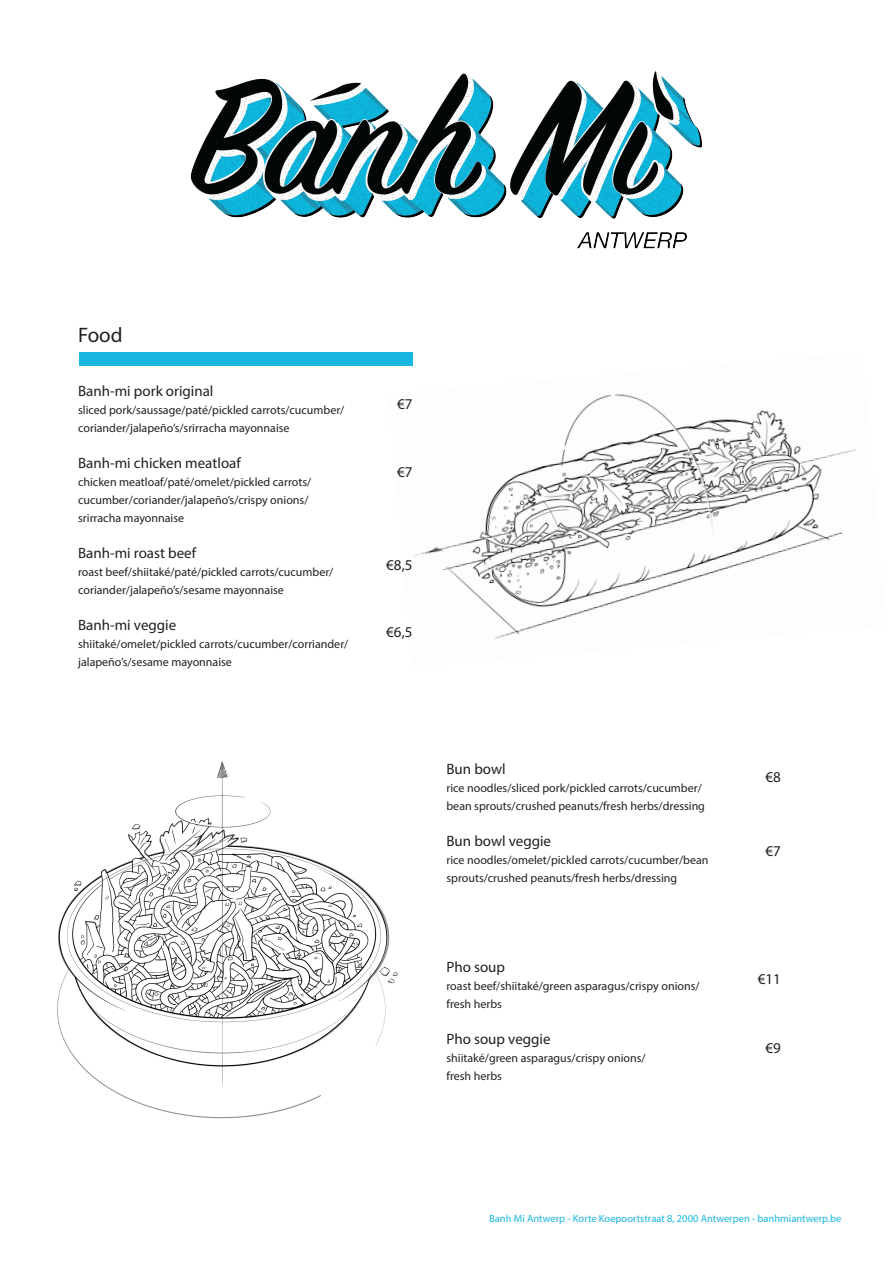
<style>
.page{position:relative;width:893px;height:1263px;background:#fff}
.page>*{position:absolute;margin:0;border:0;box-sizing:border-box;transform-origin:0 0}
.t1{font:21px "Myriad Pro";color:#231f20}
.t2{font:15px "Myriad Pro";color:#231f20}
.t3{font:12px/18px "Myriad Pro";color:#231f20}
.t4{font:10.5px "Myriad Pro";color:#17b7e0}
</style>
<div class="page">
<img style="left:412px;top:352px;width:444px;height:287px">
<img style="left:190px;top:71px;width:512px;height:178px">
<div style="left:79px;top:352px;width:333px;height:14px;background:#17b7e0"></div>
<img style="left:57px;top:761px;width:341px;height:358px">
<p class="t1" style="left:78px;top:322px;width:46px">Food</p>
<p class="t2" style="left:78px;top:382px;width:137px">Banh-mi pork original</p>
<p class="t3" style="left:78px;top:401px;width:268px">sliced pork/saussage/paté/pickled carrots/cucumber/ coriander/jalapeño’s/srirracha mayonnaise</p>
<p class="t2" style="left:78px;top:454px;width:164px">Banh-mi chicken meatloaf</p>
<p class="t3" style="left:78px;top:473px;width:235px">chicken meatloaf/paté/omelet/pickled carrots/ cucumber/coriander/jalapeño’s/crispy onions/ srirracha mayonnaise</p>
<p class="t2" style="left:78px;top:544px;width:120px">Banh-mi roast beef</p>
<p class="t3" style="left:78px;top:563px;width:257px">roast beef/shiitaké/paté/pickled carrots/cucumber/ coriander/jalapeño’s/sesame mayonnaise</p>
<p class="t2" style="left:78px;top:616px;width:100px">Banh-mi veggie</p>
<p class="t3" style="left:78px;top:635px;width:272px">shiitaké/omelet/pickled carrots/cucumber/corriander/ jalapeño’s/sesame mayonnaise</p>
<p class="t2" style="left:397px;top:395px;width:17px">€7</p>
<p class="t2" style="left:397px;top:463px;width:17px">€7</p>
<p class="t2" style="left:386px;top:555px;width:28px">€8,5</p>
<p class="t2" style="left:386px;top:623px;width:28px">€6,5</p>
<p class="t2" style="left:446px;top:760px;width:61px">Bun bowl</p>
<p class="t3" style="left:446px;top:779px;width:260px">rice noodles/sliced pork/pickled carrots/cucumber/ bean sprouts/crushed peanuts/fresh herbs/dressing</p>
<p class="t2" style="left:446px;top:832px;width:106px">Bun bowl veggie</p>
<p class="t3" style="left:446px;top:851px;width:264px">rice noodles/omelet/pickled carrots/cucumber/bean sprouts/crushed peanuts/fresh herbs/dressing</p>
<p class="t2" style="left:446px;top:958px;width:60px">Pho soup</p>
<p class="t3" style="left:446px;top:977px;width:255px">roast beef/shiitaké/green asparagus/crispy onions/</p>
<p class="t3" style="left:446px;top:995px;width:57px">fresh herbs</p>
<p class="t2" style="left:446px;top:1030px;width:106px">Pho soup veggie</p>
<p class="t3" style="left:446px;top:1049px;width:201px">shiitaké/green asparagus/crispy onions/</p>
<p class="t3" style="left:446px;top:1067px;width:57px">fresh herbs</p>
<p class="t2" style="left:765px;top:768px;width:17px">€8</p>
<p class="t2" style="left:765px;top:841px;width:17px">€7</p>
<p class="t2" style="left:758px;top:970px;width:25px">€11</p>
<p class="t2" style="left:765px;top:1038px;width:17px">€9</p>
<p class="t4" style="left:489px;top:1212px;width:354px">Banh Mi Antwerp - Korte Koepoortstraat 8, 2000 Antwerpen - banhmiantwerp.be</p>
</div>
